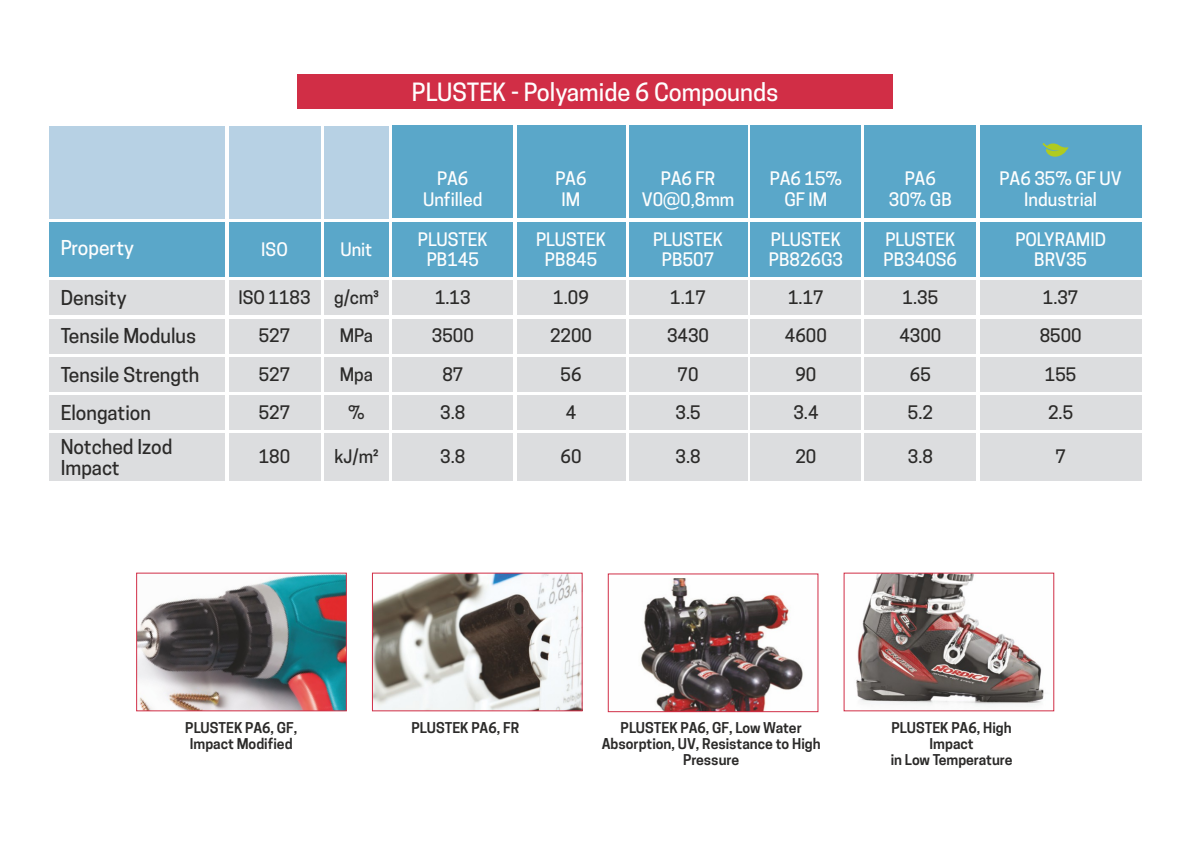
<style>
.page{position:relative;width:1191px;height:844px;background:#fff}
.page>*{position:absolute;margin:0;border:0;box-sizing:border-box;transform-origin:0 0}
.t1{font:23.62px "Coo Hew";color:#fefefe}
.t2{font:19.25px/20.3px "Coo Hew";color:#2b2a29}
.t3{font:19.25px "Coo Hew";color:#fefefe}
.t4{font:17.5px/20.5px "Coo Hew";color:#fefefe;text-align:center}
.t5{font:500 17.5px "Cooper Hewitt";color:#2b2a29}
.t6{font:600 14px/16.4px "Cooper Hewitt";color:#2b2a29;text-align:center}
</style>
<div class="page">
<div style="left:297px;top:74px;width:596px;height:35px;background:#d12e46"></div>
<img style="left:374px;top:574px;width:206px;height:135px">
<div style="left:372px;top:572px;width:210px;height:139px;border:1px solid #d12e46"></div>
<img style="left:138px;top:574px;width:207px;height:135px">
<div style="left:136px;top:572px;width:211px;height:139px;border:1px solid #d12e46"></div>
<img style="left:856px;top:574px;width:188px;height:132px">
<img style="left:641px;top:578px;width:162px;height:132px">
<div style="left:608px;top:573px;width:210px;height:139px;border:1px solid #d12e46"></div>
<div style="left:49px;top:222px;width:176px;height:54px;background:#5aa7c9"></div>
<div style="left:229px;top:222px;width:91px;height:54px;background:#5aa7c9"></div>
<div style="left:324px;top:222px;width:65px;height:54px;background:#5aa7c9"></div>
<div style="left:392px;top:222px;width:121px;height:54px;background:#5aa7c9"></div>
<div style="left:864px;top:222px;width:112px;height:54px;background:#5aa7c9"></div>
<div style="left:517px;top:222px;width:108px;height:54px;background:#5aa7c9"></div>
<div style="left:751px;top:222px;width:110px;height:54px;background:#5aa7c9"></div>
<div style="left:629px;top:222px;width:118px;height:54px;background:#5aa7c9"></div>
<div style="left:979px;top:222px;width:162px;height:54px;background:#5aa7c9"></div>
<div style="left:49px;top:280px;width:176px;height:35px;background:#dcdddf"></div>
<div style="left:229px;top:280px;width:91px;height:35px;background:#dcdddf"></div>
<div style="left:324px;top:280px;width:65px;height:35px;background:#dcdddf"></div>
<div style="left:392px;top:280px;width:121px;height:35px;background:#dcdddf"></div>
<div style="left:864px;top:280px;width:112px;height:35px;background:#dcdddf"></div>
<div style="left:517px;top:280px;width:108px;height:35px;background:#dcdddf"></div>
<div style="left:751px;top:280px;width:110px;height:35px;background:#dcdddf"></div>
<div style="left:629px;top:280px;width:118px;height:35px;background:#dcdddf"></div>
<div style="left:979px;top:280px;width:162px;height:35px;background:#dcdddf"></div>
<div style="left:49px;top:357px;width:176px;height:34px;background:#dcdddf"></div>
<div style="left:229px;top:357px;width:91px;height:34px;background:#dcdddf"></div>
<div style="left:324px;top:357px;width:65px;height:34px;background:#dcdddf"></div>
<div style="left:392px;top:357px;width:121px;height:34px;background:#dcdddf"></div>
<div style="left:864px;top:357px;width:112px;height:34px;background:#dcdddf"></div>
<div style="left:517px;top:357px;width:108px;height:34px;background:#dcdddf"></div>
<div style="left:751px;top:357px;width:110px;height:34px;background:#dcdddf"></div>
<div style="left:629px;top:357px;width:118px;height:34px;background:#dcdddf"></div>
<div style="left:979px;top:357px;width:162px;height:34px;background:#dcdddf"></div>
<div style="left:49px;top:318px;width:176px;height:35px;background:#dcdddf"></div>
<div style="left:229px;top:318px;width:91px;height:35px;background:#dcdddf"></div>
<div style="left:324px;top:318px;width:65px;height:35px;background:#dcdddf"></div>
<div style="left:392px;top:318px;width:121px;height:35px;background:#dcdddf"></div>
<div style="left:864px;top:318px;width:112px;height:35px;background:#dcdddf"></div>
<div style="left:517px;top:318px;width:108px;height:35px;background:#dcdddf"></div>
<div style="left:751px;top:318px;width:110px;height:35px;background:#dcdddf"></div>
<div style="left:629px;top:318px;width:118px;height:35px;background:#dcdddf"></div>
<div style="left:979px;top:318px;width:162px;height:35px;background:#dcdddf"></div>
<div style="left:49px;top:395px;width:176px;height:35px;background:#dcdddf"></div>
<div style="left:229px;top:395px;width:91px;height:35px;background:#dcdddf"></div>
<div style="left:324px;top:395px;width:65px;height:35px;background:#dcdddf"></div>
<div style="left:392px;top:395px;width:121px;height:35px;background:#dcdddf"></div>
<div style="left:864px;top:395px;width:112px;height:35px;background:#dcdddf"></div>
<div style="left:517px;top:395px;width:108px;height:35px;background:#dcdddf"></div>
<div style="left:751px;top:395px;width:110px;height:35px;background:#dcdddf"></div>
<div style="left:629px;top:395px;width:118px;height:35px;background:#dcdddf"></div>
<div style="left:979px;top:395px;width:162px;height:35px;background:#dcdddf"></div>
<div style="left:49px;top:433px;width:176px;height:48px;background:#dcdddf"></div>
<div style="left:229px;top:433px;width:91px;height:48px;background:#dcdddf"></div>
<div style="left:324px;top:433px;width:65px;height:48px;background:#dcdddf"></div>
<div style="left:392px;top:433px;width:121px;height:48px;background:#dcdddf"></div>
<div style="left:864px;top:433px;width:112px;height:48px;background:#dcdddf"></div>
<div style="left:517px;top:433px;width:108px;height:48px;background:#dcdddf"></div>
<div style="left:751px;top:433px;width:110px;height:48px;background:#dcdddf"></div>
<div style="left:629px;top:433px;width:118px;height:48px;background:#dcdddf"></div>
<div style="left:979px;top:433px;width:162px;height:48px;background:#dcdddf"></div>
<div style="left:49px;top:126px;width:176px;height:92px;background:#b7d1e4"></div>
<div style="left:229px;top:126px;width:91px;height:92px;background:#b7d1e4"></div>
<div style="left:324px;top:126px;width:65px;height:92px;background:#b7d1e4"></div>
<div style="left:392px;top:125px;width:121px;height:92px;background:#5aa7c9"></div>
<div style="left:864px;top:125px;width:112px;height:92px;background:#5aa7c9"></div>
<div style="left:517px;top:126px;width:108px;height:92px;background:#5aa7c9"></div>
<div style="left:751px;top:125px;width:110px;height:93px;background:#5aa7c9"></div>
<div style="left:629px;top:126px;width:118px;height:92px;background:#5aa7c9"></div>
<div style="left:979px;top:125px;width:162px;height:92px;background:#5aa7c9"></div>
<svg style="left:1042px;top:143px;width:26px;height:14px"></svg>
<h1 class="t1" style="left:412px;top:83px;width:368px">PLUSTEK - Polyamide 6 Compounds</h1>
<p class="t4" style="left:423px;top:170px;width:61px">PA6<br>Unfilled</p>
<p class="t4" style="left:889px;top:170px;width:64px">PA6<br>30% GB</p>
<p class="t4" style="left:555px;top:170px;width:33px">PA6<br>IM</p>
<p class="t4" style="left:770px;top:170px;width:74px">PA6 15%<br>GF IM</p>
<p class="t4" style="left:642px;top:170px;width:94px">PA6 FR<br>V0@0,8mm</p>
<p class="t4" style="left:999px;top:170px;width:124px">PA6 35% GF UV<br>Industrial</p>
<p class="t3" style="left:61px;top:240px;width:75px">Property</p>
<p class="t4" style="left:261px;top:241px;width:28px">ISO</p>
<p class="t4" style="left:340px;top:241px;width:34px">Unit</p>
<p class="t4" style="left:418px;top:231px;width:71px">PLUSTEK<br>PB145</p>
<p class="t4" style="left:883px;top:231px;width:75px;text-align:left">PLUSTEK<br>PB340S6</p>
<p class="t4" style="left:536px;top:231px;width:71px">PLUSTEK<br>PB845</p>
<p class="t4" style="left:769px;top:231px;width:76px;text-align:left">PLUSTEK<br>PB826G3</p>
<p class="t4" style="left:653px;top:231px;width:71px">PLUSTEK<br>PB507</p>
<p class="t4" style="left:1015px;top:231px;width:92px">POLYRAMID<br>BRV35</p>
<p class="t2" style="left:61px;top:290px;width:67px">Density</p>
<p class="t5" style="left:238px;top:291px;width:74px">ISO 1183</p>
<p class="t5" style="left:334px;top:291px;width:46px">g/cm³</p>
<p class="t5" style="left:435px;top:291px;width:37px">1.13</p>
<p class="t5" style="left:553px;top:291px;width:37px">1.09</p>
<p class="t5" style="left:670px;top:291px;width:37px">1.17</p>
<p class="t5" style="left:788px;top:291px;width:37px">1.17</p>
<p class="t5" style="left:902px;top:291px;width:37px">1.35</p>
<p class="t5" style="left:1042px;top:291px;width:37px">1.37</p>
<p class="t2" style="left:61px;top:328px;width:137px">Tensile Modulus</p>
<p class="t5" style="left:259px;top:329px;width:33px">527</p>
<p class="t5" style="left:340px;top:329px;width:35px">MPa</p>
<p class="t5" style="left:432px;top:329px;width:43px">3500</p>
<p class="t5" style="left:550px;top:329px;width:43px">2200</p>
<p class="t5" style="left:667px;top:329px;width:43px">3430</p>
<p class="t5" style="left:785px;top:329px;width:43px">4600</p>
<p class="t5" style="left:899px;top:329px;width:43px">4300</p>
<p class="t5" style="left:1039px;top:329px;width:43px">8500</p>
<p class="t2" style="left:61px;top:366px;width:140px">Tensile Strength</p>
<p class="t5" style="left:259px;top:367px;width:33px">527</p>
<p class="t5" style="left:340px;top:367px;width:35px">Mpa</p>
<p class="t5" style="left:442px;top:367px;width:23px">87</p>
<p class="t5" style="left:560px;top:367px;width:22px">56</p>
<p class="t5" style="left:677px;top:367px;width:22px">70</p>
<p class="t5" style="left:795px;top:367px;width:22px">90</p>
<p class="t5" style="left:910px;top:367px;width:22px">65</p>
<p class="t5" style="left:1045px;top:367px;width:33px">155</p>
<p class="t2" style="left:61px;top:405px;width:92px">Elongation</p>
<p class="t5" style="left:259px;top:405px;width:33px">527</p>
<p class="t5" style="left:348px;top:405px;width:18px">%</p>
<p class="t5" style="left:440px;top:405px;width:27px">3.8</p>
<p class="t5" style="left:566px;top:405px;width:12px">4</p>
<p class="t5" style="left:675px;top:405px;width:27px">3.5</p>
<p class="t5" style="left:793px;top:405px;width:27px">3.4</p>
<p class="t5" style="left:908px;top:405px;width:27px">5.2</p>
<p class="t5" style="left:1048px;top:405px;width:27px">2.5</p>
<p class="t2" style="left:61px;top:439px;width:113px">Notched Izod<br>Impact</p>
<p class="t5" style="left:259px;top:450px;width:33px">180</p>
<p class="t5" style="left:334px;top:450px;width:46px">kJ/m²</p>
<p class="t5" style="left:440px;top:450px;width:27px">3.8</p>
<p class="t5" style="left:560px;top:450px;width:22px">60</p>
<p class="t5" style="left:675px;top:450px;width:27px">3.8</p>
<p class="t5" style="left:795px;top:450px;width:22px">20</p>
<p class="t5" style="left:908px;top:450px;width:27px">3.8</p>
<p class="t5" style="left:1055px;top:450px;width:12px">7</p>
<p class="t6" style="left:185px;top:720px;width:113px">PLUSTEK PA6, GF,</p>
<p class="t6" style="left:411px;top:720px;width:109px">PLUSTEK PA6, FR</p>
<p class="t6" style="left:602px;top:720px;width:220px">PLUSTEK PA6, GF, Low Water<br>Absorption, UV, Resistance to High<br>Pressure</p>
<p class="t6" style="left:890px;top:720px;width:123px">PLUSTEK PA6, High<br>Impact<br>in Low Temperature</p>
<p class="t6" style="left:190px;top:737px;width:104px">Impact Modified</p>
</div>
